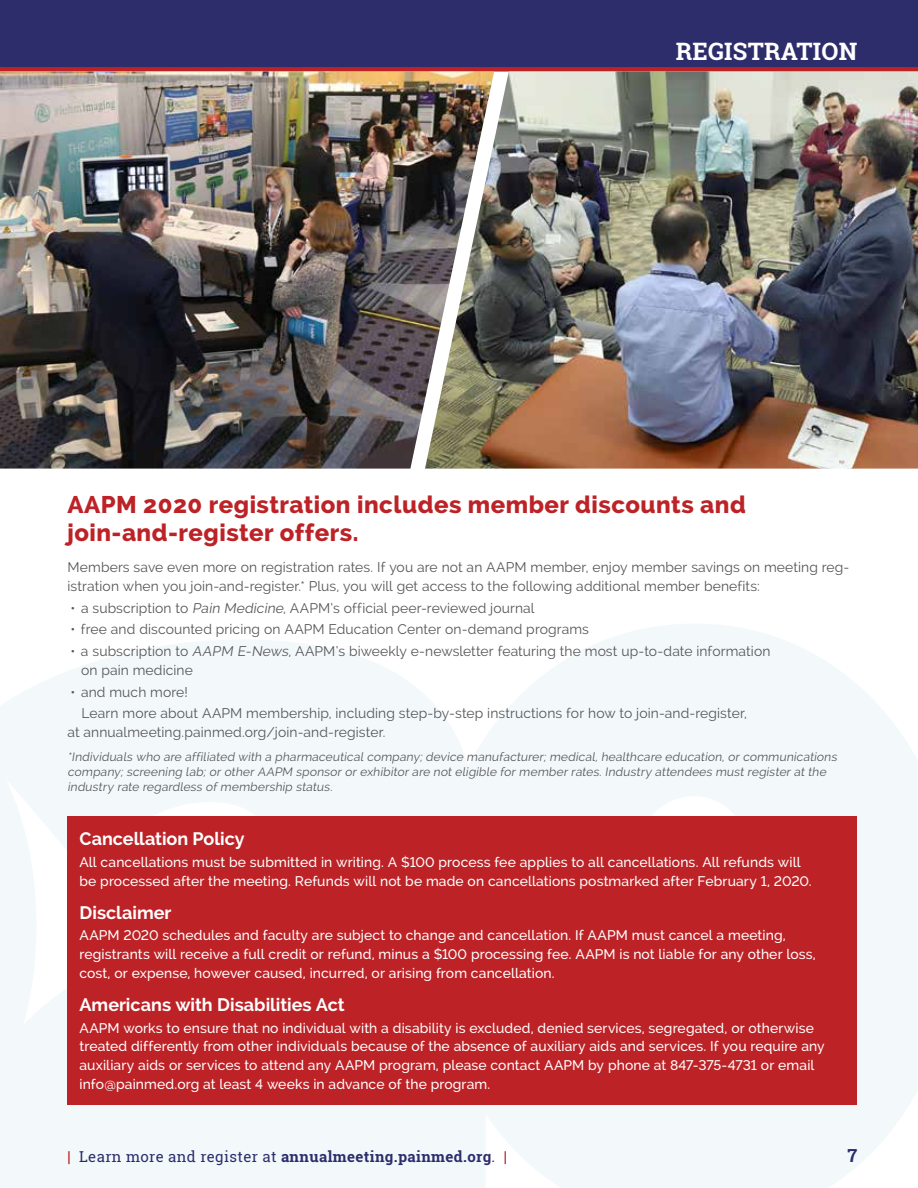
<style>
.page{position:relative;width:918px;height:1188px;background:#fff}
.page>*{position:absolute;margin:0;border:0;box-sizing:border-box;transform-origin:0 0}
.t1{font:800 24px/28.5px "Raleway";letter-spacing:.02em;color:#bd2226}
.t2{font:700 24px "Roboto Slab";color:#fff}
.t3{font:700 18px "Raleway";color:#fff}
.t4{font:700 18px "Roboto Slab";color:#2d2d6c}
.t5{font:700 15px "Roboto Slab";letter-spacing:.025em;color:#2d2d6c}
.t6{font:500 13.8px/18.8px "Raleway";letter-spacing:.01em;color:#fff}
.t7{font:13.8px/18.8px "Raleway";letter-spacing:.01em;color:#565659}
.t8{font:italic 12px/15px "Raleway";color:#565659}
.s1{font-style:italic}
.s2{color:#bd2226}
.s3{font-weight:400}
</style>
<div class="page">
<div style="left:0;top:0;width:918px;height:69px;background:#2d2d6c"></div>
<div style="left:0;top:67px;width:918px;height:5px;background:#bd2226"></div>
<svg style="left:37px;top:624px;width:881px;height:564px;fill:#f3f9fb"></svg>
<svg style="left:0;top:685px;width:37px;height:503px"></svg>
<div style="left:68px;top:816px;width:789px;height:288px;background:#bd2226"></div>
<img style="left:0;top:72px;width:425px;height:397px">
<img style="left:425px;top:72px;width:493px;height:397px">
<h1 class="t2" style="left:676px;top:35px;width:16px">Regist</h1>
<h1 class="t2" style="left:764px;top:35px;width:33px">ration</h1>
<h1 class="t1" style="left:68px;top:490px;width:680px">AAPM 2020 registration includes member discounts and join-and-register offers.</h1>
<p class="t7" style="left:68px;top:558px;width:783px">Members save even more on registration rates. If you are not an AAPM member, enjoy member savings on meeting reg&shy;istration when you join-and-register.* Plus, you will get access to the following additional member benefits:</p>
<p class="t7" style="left:70px;top:598px;width:465px">• a subscription to <span class="s1">Pain Medicine</span>, AAPM’s official peer-reviewed journal</p>
<p class="t7" style="left:70px;top:620px;width:520px">• free and discounted pricing on AAPM Education Center on-demand programs</p>
<p class="t7" style="left:81px;top:642px;width:691px;text-indent:-11px">• a subscription to <span class="s1">AAPM E-News</span>, AAPM’s biweekly e-newsletter featuring the most up-to-date information on pain medicine</p>
<p class="t7" style="left:82px;top:681px;width:667px;line-height:21.8px;text-indent:-11px">• and much more!<br>Learn more about AAPM membership, including step-by-step instructions for how to join-and-register,</p>
<p class="t7" style="left:68px;top:723px;width:319px">at annualmeeting.painmed.org/join-and-register.</p>
<p class="t8" style="left:68px;top:749px;width:773px">*Individuals who are affiliated with a pharmaceutical company; device manufacturer; medical, healthcare education, or communications company; screening lab; or other AAPM sponsor or exhibitor are not eligible for member rates. Industry attendees must register at the industry rate regardless of membership status.</p>
<h2 class="t3" style="left:80px;top:829px;width:167px">Cancellation Policy</h2>
<p class="t6" style="left:80px;top:853px;width:734px">All cancellations must be submitted in writing. A $100 process fee applies to all cancellations. All refunds will be processed after the meeting. Refunds will not be made on cancellations postmarked after February 1, 2020.</p>
<h2 class="t3" style="left:80px;top:902px;width:94px">Disclaimer</h2>
<p class="t6" style="left:80px;top:926px;width:738px">AAPM 2020 schedules and faculty are subject to change and cancellation. If AAPM must cancel a meeting, registrants will receive a full credit or refund, minus a $100 processing fee. AAPM is not liable for any other loss, cost, or expense, however caused, incurred, or arising from cancellation.</p>
<h2 class="t3" style="left:80px;top:994px;width:267px">Americans with Disabilities Act</h2>
<p class="t6" style="left:80px;top:1018px;width:747px">AAPM works to ensure that no individual with a disability is excluded, denied services, segregated, or otherwise treated differently from other individuals because of the absence of auxiliary aids and services. If you require any auxiliary aids or services to attend any AAPM program, please contact AAPM by phone at 847-375-4731 or email info@painmed.org at least 4 weeks in advance of the program.</p>
<p class="t5" style="left:68px;top:1146px;width:441px"><span class="s2">|</span> <span class="s3">Learn more and register at</span> annualmeeting.painmed.org<span class="s3">.</span> <span class="s2">|</span></p>
<h2 class="t4" style="left:848px;top:1143px;width:11px">7</h2>
</div>
